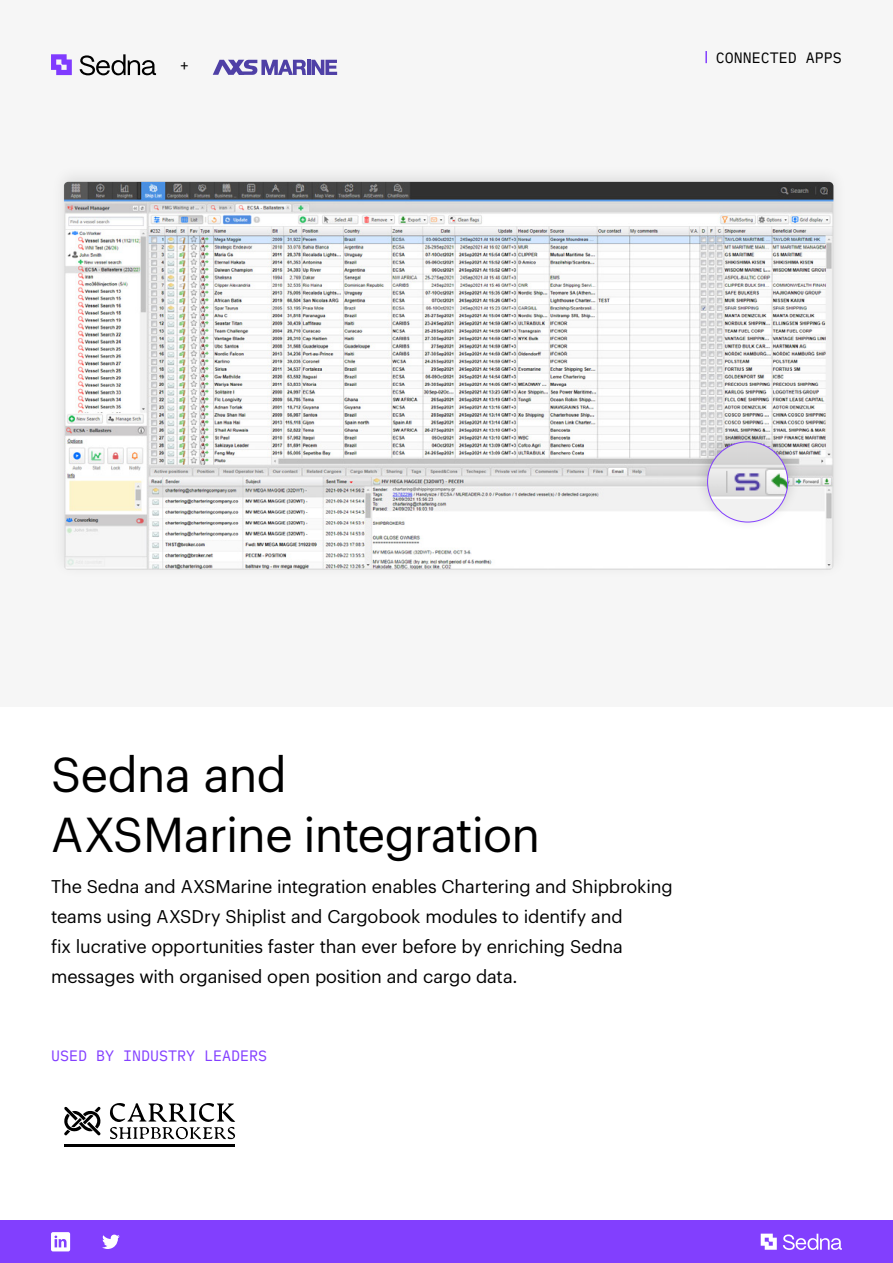
<style>
.page{position:relative;width:893px;height:1263px;background:#fff}
.page>*{position:absolute;margin:0;border:0;box-sizing:border-box;transform-origin:0 0}
.t1{font:48px/60px "Graphik";letter-spacing:-.02em;color:#000}
.t2{font:18px/30px "Graphik";letter-spacing:-.005em;color:#000}
.t3{font:15.3px "Graphik";color:#000}
.t4{font:15px "IBM Plex Mono";color:#833fff}
.t5{font:15px "IBM Plex Mono";color:#000}
</style>
<div class="page">
<div style="left:0;top:0;width:893px;height:706px;background:#f6f6f6"></div>
<div style="left:0;top:1220px;width:893px;height:43px;background:#823ffe"></div>
<svg style="left:51px;top:1232px;width:19px;height:19px"></svg>
<svg style="left:102px;top:1234px;width:18px;height:15px"></svg>
<svg style="left:51px;top:54px;width:21px;height:21px"></svg>
<svg style="left:80px;top:54px;width:76px;height:21px"></svg>
<svg style="left:761px;top:1233px;width:81px;height:17px"></svg>
<svg style="left:213px;top:60px;width:124px;height:15px"></svg>
<div style="left:50px;top:164px;width:797px;height:416px;background:#f2f2f2"></div>
<img style="left:64px;top:182px;width:769px;height:388px">
<div style="left:693px;top:423px;width:109px;height:109px;background:#000;opacity:.2"></div>
<div style="left:708px;top:442px;width:80px;height:80px;background:#000;opacity:.1"></div>
<img style="left:708px;top:442px;width:80px;height:80px;border-radius:40px">
<div style="left:707px;top:441px;width:81px;height:81px;border:1px solid #833fff;border-radius:50%"></div>
<svg style="left:64px;top:1103px;width:172px;height:44px"></svg>
<svg style="left:705px;top:51px;width:2px;height:12px"></svg>
<p class="t3" style="left:180px;top:54px;width:9px">+</p>
<p class="t5" style="left:716px;top:46px;width:127px">CONNECTED APPS</p>
<h1 class="t1" style="left:51px;top:741px;width:491px">Sedna and<br>AXSMarine integration</h1>
<p class="t2" style="left:51px;top:870px;width:623px">The Sedna and AXSMarine integration enables Chartering and Shipbroking teams using AXSDry Shiplist and Cargobook modules to identify and<br>fix lucrative opportunities faster than ever before by enriching Sedna messages with organised open position and cargo data.</p>
<p class="t4" style="left:51px;top:1044px;width:218px">USED BY INDUSTRY LEADERS</p>
</div>
